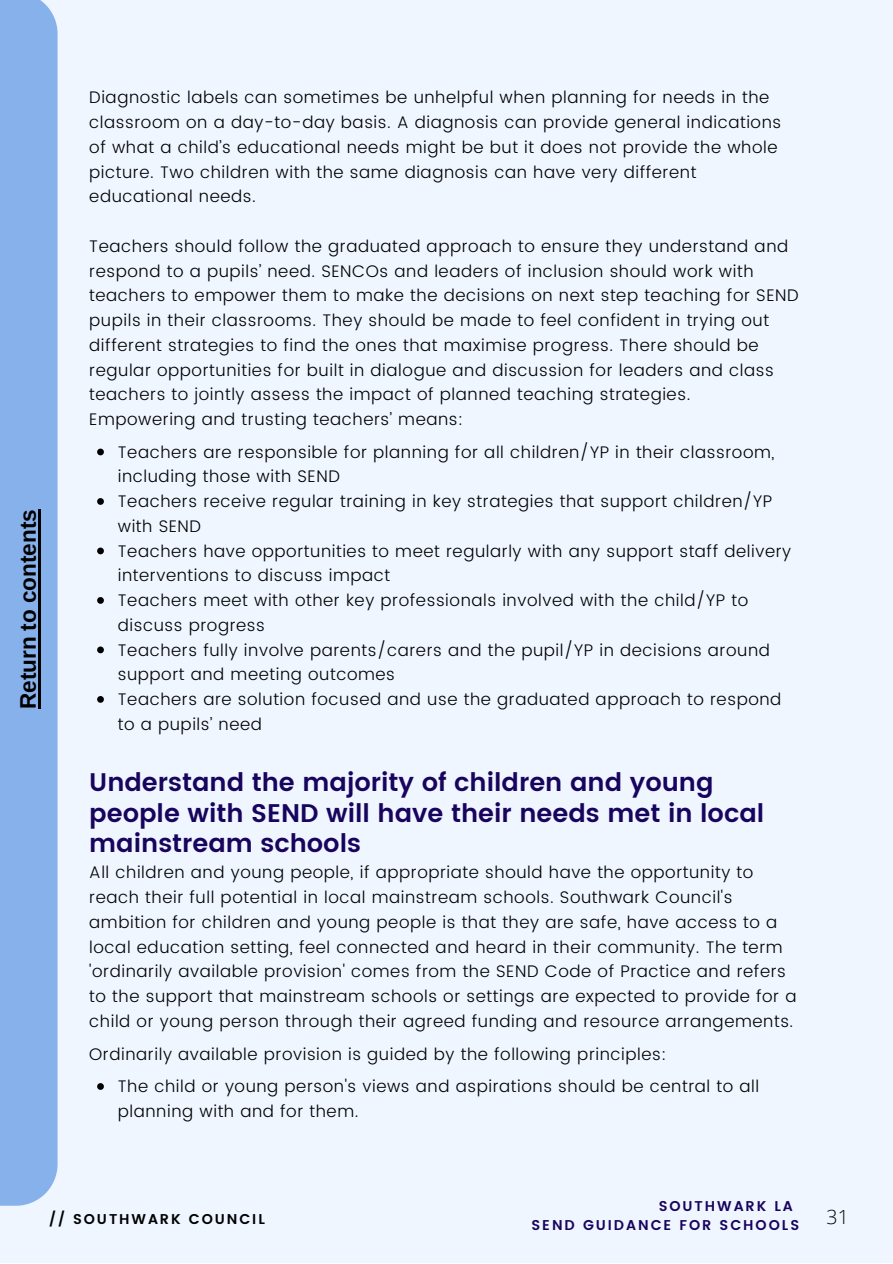
<style>
.page{position:relative;width:893px;height:1264px;background:#fff}
.page>*{position:absolute;margin:0;border:0;box-sizing:border-box;transform-origin:0 0}
.t1{font:600 25.5px/30.3px "Poppins";color:#18045d}
.t2{font:700 22.5px "Arimo";color:#000}
.t3{font:300 19.5px "Open Sans";color:#000}
.t4{font:300 16.8px/24.8px "Poppins";letter-spacing:.035em;color:#000}
.t5{font:600 14.25px "Poppins";letter-spacing:.135em;color:#18045d}
.t6{font:600 14.25px "Poppins";letter-spacing:.135em;color:#000}
</style>
<div class="page">
<div style="left:0;top:0;width:892px;height:1262px;background:#eff6ff"></div>
<svg style="left:97px;top:448px;width:7px;height:7px"></svg>
<svg style="left:97px;top:498px;width:7px;height:7px"></svg>
<svg style="left:97px;top:547px;width:7px;height:7px"></svg>
<svg style="left:97px;top:597px;width:7px;height:7px"></svg>
<svg style="left:97px;top:646px;width:7px;height:7px"></svg>
<svg style="left:97px;top:696px;width:7px;height:6px"></svg>
<svg style="left:97px;top:1083px;width:7px;height:6px"></svg>
<div style="left:0;top:0;width:58px;height:1205px;background:#86b1eb"></div>
<hr style="left:38px;top:509px;width:2px;height:200px;background:#000">
<p class="t2" style="left:15px;top:709px;width:201px;rotate:-90deg">Return to contents</p>
<p class="t4" style="left:89px;top:85px;width:693px">Diagnostic labels can sometimes be unhelpful when planning for needs in the classroom on a day-to-day basis. A diagnosis can provide general indications of what a child’s educational needs might be but it does not provide the whole picture. Two children with the same diagnosis can have very different educational needs.</p>
<p class="t4" style="left:89px;top:234px;width:710px">Teachers should follow the graduated approach to ensure they understand and respond to a pupils’ need. SENCOs and leaders of inclusion should work with teachers to empower them to make the decisions on next step teaching for SEND pupils in their classrooms. They should be made to feel confident in trying out different strategies to find the ones that maximise progress. There should be regular opportunities for built in dialogue and discussion for leaders and class teachers to jointly assess the impact of planned teaching strategies.</p>
<p class="t4" style="left:89px;top:407px;width:375px">Empowering and trusting teachers’ means:</p>
<p class="t4" style="left:118px;top:439px;width:658px">Teachers are responsible for planning for all children/YP in their classroom, including those with SEND</p>
<p class="t4" style="left:118px;top:489px;width:656px">Teachers receive regular training in key strategies that support children/YP with SEND</p>
<p class="t4" style="left:118px;top:538px;width:675px">Teachers have opportunities to meet regularly with any support staff delivery interventions to discuss impact</p>
<p class="t4" style="left:118px;top:588px;width:632px">Teachers meet with other key professionals involved with the child/YP to discuss progress</p>
<p class="t4" style="left:118px;top:637px;width:653px">Teachers fully involve parents/carers and the pupil/YP in decisions around support and meeting outcomes</p>
<p class="t4" style="left:118px;top:687px;width:665px">Teachers are solution focused and use the graduated approach to respond to a pupils’ need</p>
<p class="t1" style="left:89px;top:767px;width:676px">Understand the majority of children and young people with SEND will have their needs met in local mainstream schools</p>
<p class="t4" style="left:89px;top:860px;width:708px">All children and young people, if appropriate should have the opportunity to reach their full potential in local mainstream schools. Southwark Council's ambition for children and young people is that they are safe, have access to a local education setting, feel connected and heard in their community. The term 'ordinarily available provision' comes from the SEND Code of Practice and refers to the support that mainstream schools or settings are expected to provide for a child or young person through their agreed funding and resource arrangements.</p>
<p class="t4" style="left:89px;top:1041px;width:578px">Ordinarily available provision is guided by the following principles:</p>
<p class="t4" style="left:118px;top:1073px;width:642px">The child or young person's views and aspirations should be central to all planning with and for them.</p>
<p class="t5" style="left:658px;top:1197px;width:136px">SOUTHWARK LA</p>
<p class="t5" style="left:531px;top:1216px;width:269px">SEND GUIDANCE FOR SCHOOLS</p>
<p class="t6" style="left:49px;top:1210px;width:217px">// SOUTHWARK COUNCIL</p>
<p class="t3" style="left:826px;top:1203px;width:24px">31</p>
</div>
